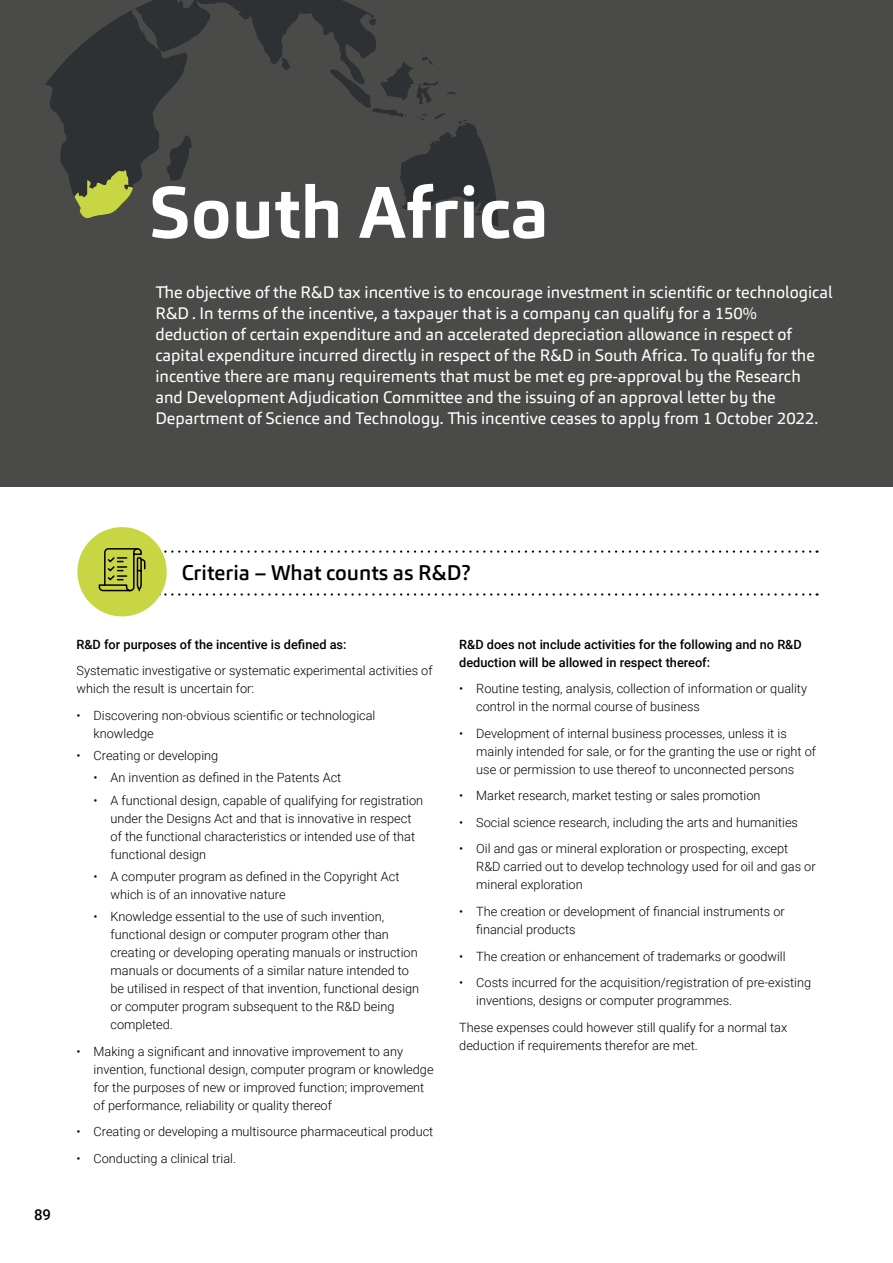
<style>
.page{position:relative;width:893px;height:1263px;background:#fff}
.page>*{position:absolute;margin:0;border:0;box-sizing:border-box;transform-origin:0 0}
.t1{font:700 72px "Carnac";color:#fff}
.t2{font:500 21px "Carnac";color:#000}
.t3{font:16.5px/21px "Carnac";color:#fff}
.t4{font:500 15px "Roboto";color:#000}
.t5{font:300 12.75px/18px "Roboto";color:#000}
.t6{font:500 12.75px/18px "Roboto";color:#000}
</style>
<div class="page">
<svg style="left:164px;top:550px;width:653px;height:3px"></svg>
<svg style="left:160px;top:593px;width:657px;height:3px"></svg>
<div style="left:77px;top:527px;width:90px;height:89px;background:#c9d643;border-radius:50%"></div>
<svg style="left:98px;top:548px;width:48px;height:44px"></svg>
<div style="left:0;top:0;width:893px;height:487px;background:#4a4a49"></div>
<svg style="left:45px;top:0;width:329px;height:195px"></svg>
<svg style="left:166px;top:134px;width:26px;height:48px"></svg>
<svg style="left:281px;top:57px;width:9px;height:14px"></svg>
<svg style="left:330px;top:18px;width:169px;height:209px"></svg>
<svg style="left:74px;top:168px;width:59px;height:51px"></svg>
<h1 class="t1" style="left:149px;top:166px;width:402px">South Africa</h1>
<p class="t3" style="left:155px;top:282px;width:679px">The objective of the R&amp;D tax incentive is to encourage investment in scientific or technological R&amp;D . In terms of the incentive, a taxpayer that is a company can qualify for a 150% deduction of certain expenditure and an accelerated depreciation allowance in respect of capital expenditure incurred directly in respect of the R&amp;D in South Africa. To qualify for the incentive there are many requirements that must be met eg pre-approval by the Research and Development Adjudication Committee and the issuing of an approval letter by the Department of Science and Technology. This incentive ceases to apply from 1 October 2022.</p>
<p class="t4" style="left:34px;top:1204px;width:19px">89</p>
<h2 class="t2" style="left:182px;top:559px;width:290px">Criteria – What counts as R&amp;D?</h2>
<p class="t6" style="left:77px;top:635px;width:272px">R&amp;D for purposes of the incentive is defined as:</p>
<p class="t5" style="left:77px;top:661px;width:358px">Systematic investigative or systematic experimental activities of which the result is uncertain for:</p>
<p class="t5" style="left:94px;top:706px;width:283px;text-indent:-17px">• Discovering non-obvious scientific or technological knowledge</p>
<p class="t5" style="left:77px;top:746px;width:143px">• Creating or developing</p>
<p class="t5" style="left:94px;top:768px;width:249px">• An invention as defined in the Patents Act</p>
<p class="t5" style="left:111px;top:791px;width:314px;text-indent:-17px">• A functional design, capable of qualifying for registration under the Designs Act and that is innovative in respect of the functional characteristics or intended use of that functional design</p>
<p class="t5" style="left:111px;top:867px;width:290px;text-indent:-17px">• A computer program as defined in the Copyright Act which is of an innovative nature</p>
<p class="t5" style="left:111px;top:907px;width:310px;text-indent:-17px">• Knowledge essential to the use of such invention, functional design or computer program other than creating or developing operating manuals or instruction manuals or documents of a similar nature intended to be utilised in respect of that invention, functional design or computer program subsequent to the R&amp;D being completed.</p>
<p class="t5" style="left:94px;top:1042px;width:342px;text-indent:-17px">• Making a significant and innovative improvement to any invention, functional design, computer program or knowledge for the purposes of new or improved function; improvement of performance, reliability or quality thereof</p>
<p class="t5" style="left:77px;top:1122px;width:358px">• Creating or developing a multisource pharmaceutical product</p>
<p class="t5" style="left:77px;top:1149px;width:161px">• Conducting a clinical trial.</p>
<p class="t6" style="left:459px;top:635px;width:344px">R&amp;D does not include activities for the following and no R&amp;D deduction will be allowed in respect thereof:</p>
<p class="t5" style="left:476px;top:679px;width:332px;text-indent:-17px">• Routine testing, analysis, collection of information or quality control in the normal course of business</p>
<p class="t5" style="left:476px;top:724px;width:341px;text-indent:-17px">• Development of internal business processes, unless it is mainly intended for sale, or for the granting the use or right of use or permission to use thereof to unconnected persons</p>
<p class="t5" style="left:459px;top:786px;width:303px">• Market research, market testing or sales promotion</p>
<p class="t5" style="left:459px;top:813px;width:340px">• Social science research, including the arts and humanities</p>
<p class="t5" style="left:476px;top:839px;width:341px;text-indent:-17px">• Oil and gas or mineral exploration or prospecting, except<br>R&amp;D carried out to develop technology used for oil and gas or mineral exploration</p>
<p class="t5" style="left:476px;top:902px;width:310px;text-indent:-17px">• The creation or development of financial instruments or financial products</p>
<p class="t5" style="left:459px;top:946px;width:328px">• The creation or enhancement of trademarks or goodwill</p>
<p class="t5" style="left:476px;top:973px;width:336px;text-indent:-17px">• Costs incurred for the acquisition/registration of pre-existing inventions, designs or computer programmes.</p>
<p class="t5" style="left:459px;top:1017px;width:329px">These expenses could however still qualify for a normal tax deduction if requirements therefor are met.</p>
</div>
